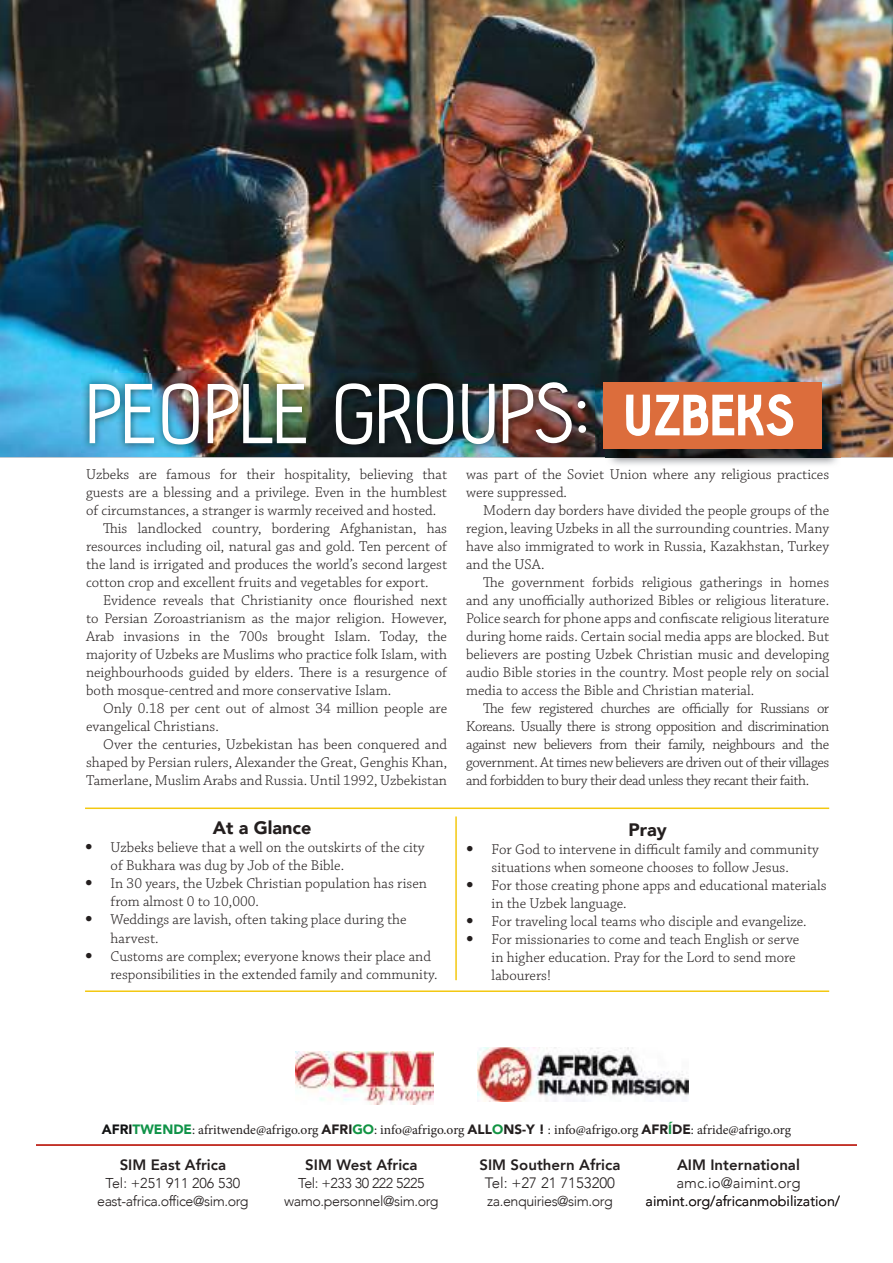
<style>
.page{position:relative;width:893px;height:1263px;background:#fff}
.page>*{position:absolute;margin:0;border:0;box-sizing:border-box;transform-origin:0 0}
.t1{font:90px "Hallo Sans";letter-spacing:-.015em;color:#fff}
.t2{font:900 57px "Hallosans";letter-spacing:-.015em;color:#fff}
.t3{font:900 18px "Avenir";color:#241f1f}
.t4{font:300 15px/18px "Chaparral Pro";color:#241f1f}
.t5{font:800 15px "Avenir";color:#241f1f}
.t6{font:300 15px "Avenir";color:#241f1f}
.t7{font:300 14.25px/18px "Avenir";letter-spacing:-.03em;color:#241f1f;text-align:center}
.t8{font:300 14.25px "Avenir";color:#241f1f}
.t9{font:13.5px "Minion Pro";color:#241f1f}
.s1{font-family:"Univers";font-weight:100;font-stretch:ultra-condensed}
.s2{font-family:"Avenir";font-weight:900;color:#111213}
.s3{font-family:"Avenir";font-weight:900;color:#109348}
.s4{font-family:"Avenir";font-weight:900}
.s5{font-family:"Avenir";font-weight:900;color:#129443}
</style>
<div class="page">
<img style="left:0;top:0;width:893px;height:457px">
<hr style="left:85px;top:807px;width:744px;height:2px;background:#f3c810">
<hr style="left:85px;top:990px;width:744px;height:2px;background:#f3c810">
<img style="left:606px;top:384px;width:235px;height:81px">
<div style="left:604px;top:382px;width:218px;height:66px;background:#dc6d3c"></div>
<img style="left:81px;top:374px;width:513px;height:79px">
<hr style="left:455px;top:816px;width:2px;height:164px;background:#f3c810">
<img style="left:296px;top:1052px;width:137px;height:52px">
<img style="left:477px;top:1047px;width:212px;height:54px">
<hr style="left:36px;top:1144px;width:821px;height:2px;background:#c12d24">
<h1 class="t1" style="left:85px;top:367px;width:508px">PEOPLE GROUPS:</h1>
<p class="t4" style="left:466px;top:466px;width:365px">was part of the Soviet Union where any religious practices were suppressed.</p>
<p class="t4" style="left:466px;top:502px;width:365px;text-align:justify;text-indent:17px">Modern day borders have divided the people groups of the region, leaving Uzbeks in all the surrounding countries. Many have also immigrated to work in Russia, Kazakhstan, Turkey and the USA.</p>
<p class="t4" style="left:466px;top:574px;width:365px;text-align:justify;text-indent:17px">The government forbids religious gatherings in homes and any unofficially authorized Bibles or religious literature.<br>Police search for phone apps and confiscate religious literature during home raids. Certain social media apps are blocked. But believers are posting Uzbek Christian music and developing audio Bible stories in the country. Most people rely on social media to access the Bible and Christian material.</p>
<p class="t4" style="left:466px;top:700px;width:365px;text-align:justify;text-indent:17px">The few registered churches are officially for Russians or Koreans. Usually there is strong opposition and discrimination against new believers from their family, neighbours and the government. At times new believers are driven out of their villages and forbidden to bury their dead unless they recant their faith.</p>
<h2 class="t2" style="left:623px;top:384px;width:173px">UZBEKS</h2>
<p class="t4" style="left:86px;top:466px;width:363px">Uzbeks are famous for their hospitality, believing that</p>
<p class="t4" style="left:86px;top:484px;width:362px">guests are a blessing and a privilege. Even in the humblest</p>
<p class="t4" style="left:86px;top:502px;width:352px">of circumstances, a stranger is warmly received and hosted.</p>
<p class="t4" style="left:103px;top:520px;width:346px">This landlocked country, bordering Afghanistan, has</p>
<p class="t4" style="left:86px;top:538px;width:363px">resources including oil, natural gas and gold. Ten percent of</p>
<p class="t4" style="left:86px;top:556px;width:363px">the land is irrigated and produces the world’s second largest</p>
<p class="t4" style="left:86px;top:574px;width:344px">cotton crop and excellent fruits and vegetables for export.</p>
<p class="t4" style="left:103px;top:592px;width:346px">Evidence reveals that Christianity once flourished next</p>
<p class="t4" style="left:86px;top:610px;width:363px">to Persian Zoroastrianism as the major religion. However,</p>
<p class="t4" style="left:86px;top:628px;width:363px">Arab invasions in the 700s brought Islam. Today, the</p>
<p class="t4" style="left:86px;top:646px;width:363px">majority of Uzbeks are Muslims who practice folk Islam, with</p>
<p class="t4" style="left:86px;top:664px;width:363px">neighbourhoods guided by elders. There is a resurgence of</p>
<p class="t4" style="left:86px;top:682px;width:307px">both mosque-centred and more conservative Islam.</p>
<p class="t4" style="left:103px;top:700px;width:346px">Only 0.18 per cent out of almost 34 million people are</p>
<p class="t4" style="left:86px;top:718px;width:134px">evangelical Christians.</p>
<p class="t4" style="left:103px;top:736px;width:346px">Over the centuries, Uzbekistan has been conquered and</p>
<p class="t4" style="left:86px;top:754px;width:363px">shaped by Persian rulers, Alexander the Great, Genghis Khan,</p>
<p class="t4" style="left:86px;top:772px;width:363px">Tamerlane, Muslim Arabs and Russia. Until 1992, Uzbekistan</p>
<p class="t3" style="left:213px;top:813px;width:100px">At a Glance</p>
<p class="t4" style="left:111px;top:839px;width:316px;text-indent:-26px"><span class="s1">•</span> Uzbeks believe that a well on the outskirts of the city of Bukhara was dug by Job of the Bible.</p>
<p class="t4" style="left:111px;top:875px;width:318px;text-indent:-26px"><span class="s1">•</span> In 30 years, the Uzbek Christian population has risen from almost 0 to 10,000.</p>
<p class="t4" style="left:111px;top:911px;width:297px;text-indent:-26px"><span class="s1">•</span> Weddings are lavish, often taking place during the harvest.</p>
<p class="t4" style="left:111px;top:947px;width:328px;text-indent:-26px"><span class="s1">•</span> Customs are complex; everyone knows their place and responsibilities in the extended family and community.</p>
<p class="t3" style="left:628px;top:814px;width:40px">Pray</p>
<p class="t4" style="left:466px;top:841px;width:354px;text-align:center"><span class="s1">•</span> For God to intervene in difficult family and community situations when someone chooses to follow Jesus.</p>
<p class="t4" style="left:492px;top:877px;width:336px;text-indent:-26px"><span class="s1">•</span> For those creating phone apps and educational materials in the Uzbek language.</p>
<p class="t4" style="left:466px;top:913px;width:342px"><span class="s1">•</span> For traveling local teams who disciple and evangelize.</p>
<p class="t4" style="left:492px;top:931px;width:309px;text-indent:-26px"><span class="s1">•</span> For missionaries to come and teach English or serve in higher education. Pray for the Lord to send more labourers!</p>
<p class="t9" style="left:102px;top:1121px;width:691px"><span class="s2">AFRI</span><span class="s3">TWENDE</span>: afritwende@afrigo.org <span class="s4">AFRI</span><span class="s5">GO</span>: info@afrigo.org <span class="s4">ALL</span><span class="s5">O</span><span class="s4">NS-Y !</span> : info@afrigo.org <span class="s4">AFR</span><span class="s5">Í</span><span class="s4">DE</span>: afride@afrigo.org</p>
<p class="t5" style="left:120px;top:1153px;width:108px">SIM East Africa</p>
<p class="t7" style="left:97px;top:1174px;width:153px">Tel: +251 911 206 530 east-africa.office@sim.org</p>
<p class="t5" style="left:305px;top:1153px;width:114px">SIM West Africa</p>
<p class="t7" style="left:284px;top:1174px;width:156px">Tel: +233 30 222 5225 wamo.personnel@sim.org</p>
<p class="t5" style="left:479px;top:1153px;width:142px">SIM Southern Africa</p>
<p class="t6" style="left:485px;top:1174px;width:132px">Tel: +27 21 7153200</p>
<p class="t7" style="left:487px;top:1192px;width:127px">za.enquiries@sim.org</p>
<p class="t5" style="left:677px;top:1153px;width:124px">AIM International</p>
<p class="t6" style="left:676px;top:1174px;width:125px">amc.io@aimint.org</p>
<p class="t8" style="left:646px;top:1192px;width:196px">aimint.org/africanmobilization/</p>
</div>
